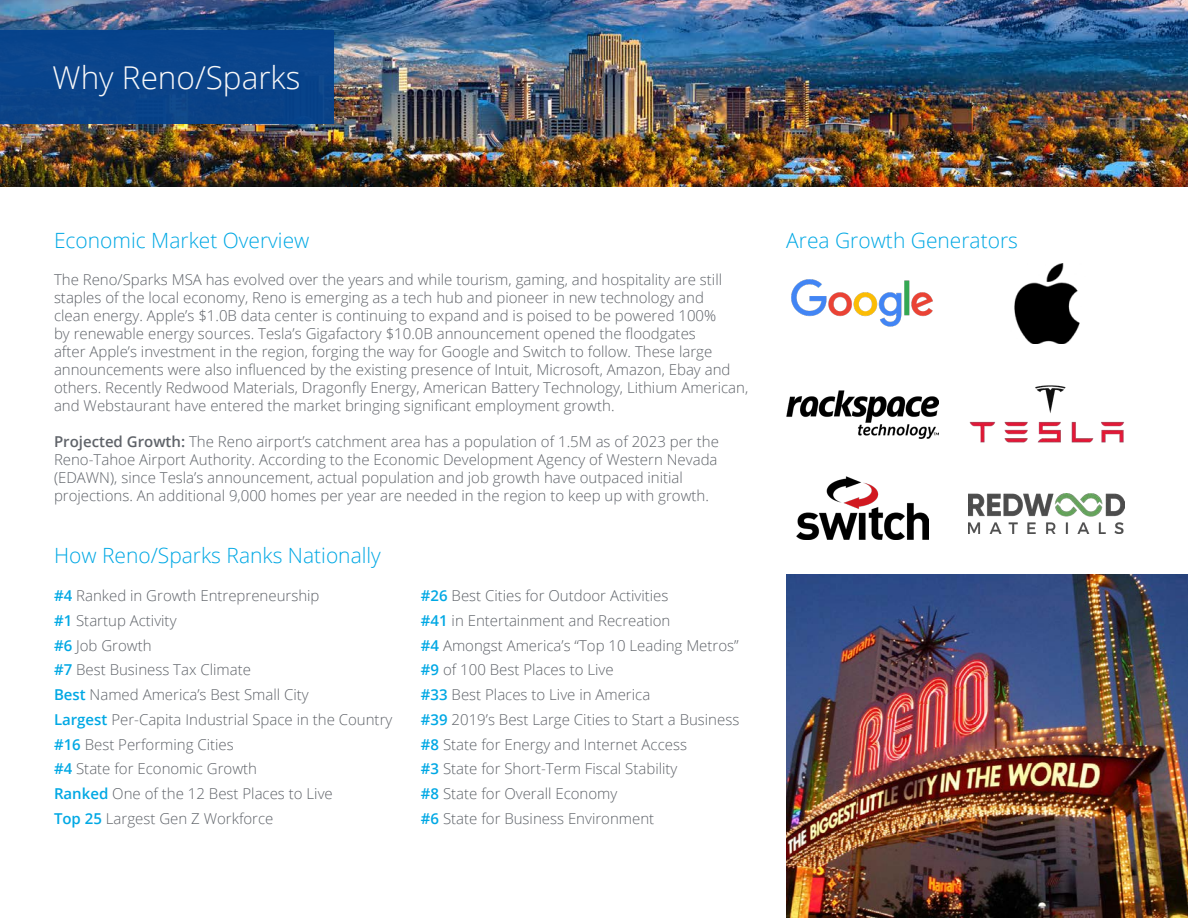
<style>
.page{position:relative;width:1188px;height:918px;background:#fff}
.page>*{position:absolute;margin:0;border:0;box-sizing:border-box;transform-origin:0 0}
.t1{font:300 31.5px "Open Sans";color:#fff}
.t2{font:300 21px "Open Sans";color:#00a8e4}
.t3{font:300 15px/18px "Open Sans";color:#5f6369}
.s1{font-weight:600}
.s2{font-weight:600;color:#00a8e4}
</style>
<div class="page">
<img style="left:0;top:0;width:1188px;height:187px">
<img style="left:786px;top:575px;width:402px;height:343px">
<div style="left:0;top:30px;width:334px;height:94px;background:#05428c"></div>
<img style="left:1014px;top:264px;width:66px;height:79px">
<img style="left:796px;top:476px;width:133px;height:63px">
<img style="left:969px;top:385px;width:155px;height:58px">
<img style="left:791px;top:280px;width:142px;height:47px">
<img style="left:786px;top:391px;width:153px;height:47px">
<img style="left:969px;top:494px;width:156px;height:40px">
<h1 class="t1" style="left:53px;top:56px;width:249px">Why Reno/Sparks</h1>
<p class="t2" style="left:54px;top:226px;width:257px">Economic Market Overview</p>
<p class="t2" style="left:786px;top:226px;width:233px">Area Growth Generators</p>
<p class="t3" style="left:54px;top:271px;width:696px">The Reno/Sparks MSA has evolved over the years and while tourism, gaming, and hospitality are still staples of the local economy, Reno is emerging as a tech hub and pioneer in new technology and<br>clean energy. Apple’s $1.0B data center is continuing to expand and is poised to be powered 100%<br>by renewable energy sources. Tesla’s Gigafactory $10.0B announcement opened the floodgates<br>after Apple’s investment in the region, forging the way for Google and Switch to follow. These large announcements were also influenced by the existing presence of Intuit, Microsoft, Amazon, Ebay and others. Recently Redwood Materials, Dragonfly Energy, American Battery Technology, Lithium American, and Webstaurant have entered the market bringing significant employment growth.</p>
<p class="t3" style="left:54px;top:433px;width:666px"><span class="s1">Projected Growth:</span> The Reno airport’s catchment area has a population of 1.5M as of 2023 per the Reno-Tahoe Airport Authority. According to the Economic Development Agency of Western Nevada (EDAWN), since Tesla’s announcement, actual population and job growth have outpaced initial projections. An additional 9,000 homes per year are needed in the region to keep up with growth.</p>
<p class="t2" style="left:54px;top:541px;width:328px">How Reno/Sparks Ranks Nationally</p>
<p class="t3" style="left:54px;top:586px;width:267px"><span class="s2">#4</span> Ranked in Growth Entrepreneurship</p>
<p class="t3" style="left:54px;top:611px;width:124px"><span class="s2">#1</span> Startup Activity</p>
<p class="t3" style="left:54px;top:636px;width:99px"><span class="s2">#6</span> Job Growth</p>
<p class="t3" style="left:54px;top:661px;width:199px"><span class="s2">#7</span> Best Business Tax Climate</p>
<p class="t3" style="left:54px;top:685px;width:256px"><span class="s2">Best</span> Named America’s Best Small City</p>
<p class="t3" style="left:54px;top:710px;width:340px"><span class="s2">Largest</span> Per-Capita Industrial Space in the Country</p>
<p class="t3" style="left:54px;top:735px;width:181px"><span class="s2">#16</span> Best Performing Cities</p>
<p class="t3" style="left:54px;top:760px;width:205px"><span class="s2">#4</span> State for Economic Growth</p>
<p class="t3" style="left:54px;top:784px;width:280px"><span class="s2">Ranked</span> One of the 12 Best Places to Live</p>
<p class="t3" style="left:54px;top:809px;width:221px"><span class="s2">Top 25</span> Largest Gen Z Workforce</p>
<p class="t3" style="left:421px;top:586px;width:249px"><span class="s2">#26</span> Best Cities for Outdoor Activities</p>
<p class="t3" style="left:421px;top:611px;width:251px"><span class="s2">#41</span> in Entertainment and Recreation</p>
<p class="t3" style="left:421px;top:636px;width:319px"><span class="s2">#4</span> Amongst America’s “Top 10 Leading Metros”</p>
<p class="t3" style="left:421px;top:661px;width:194px"><span class="s2">#9</span> of 100 Best Places to Live</p>
<p class="t3" style="left:421px;top:685px;width:231px"><span class="s2">#33</span> Best Places to Live in America</p>
<p class="t3" style="left:421px;top:710px;width:320px"><span class="s2">#39</span> 2019’s Best Large Cities to Start a Business</p>
<p class="t3" style="left:421px;top:735px;width:268px"><span class="s2">#8</span> State for Energy and Internet Access</p>
<p class="t3" style="left:421px;top:760px;width:258px"><span class="s2">#3</span> State for Short-Term Fiscal Stability</p>
<p class="t3" style="left:421px;top:784px;width:198px"><span class="s2">#8</span> State for Overall Economy</p>
<p class="t3" style="left:421px;top:809px;width:235px"><span class="s2">#6</span> State for Business Environment</p>
</div>
